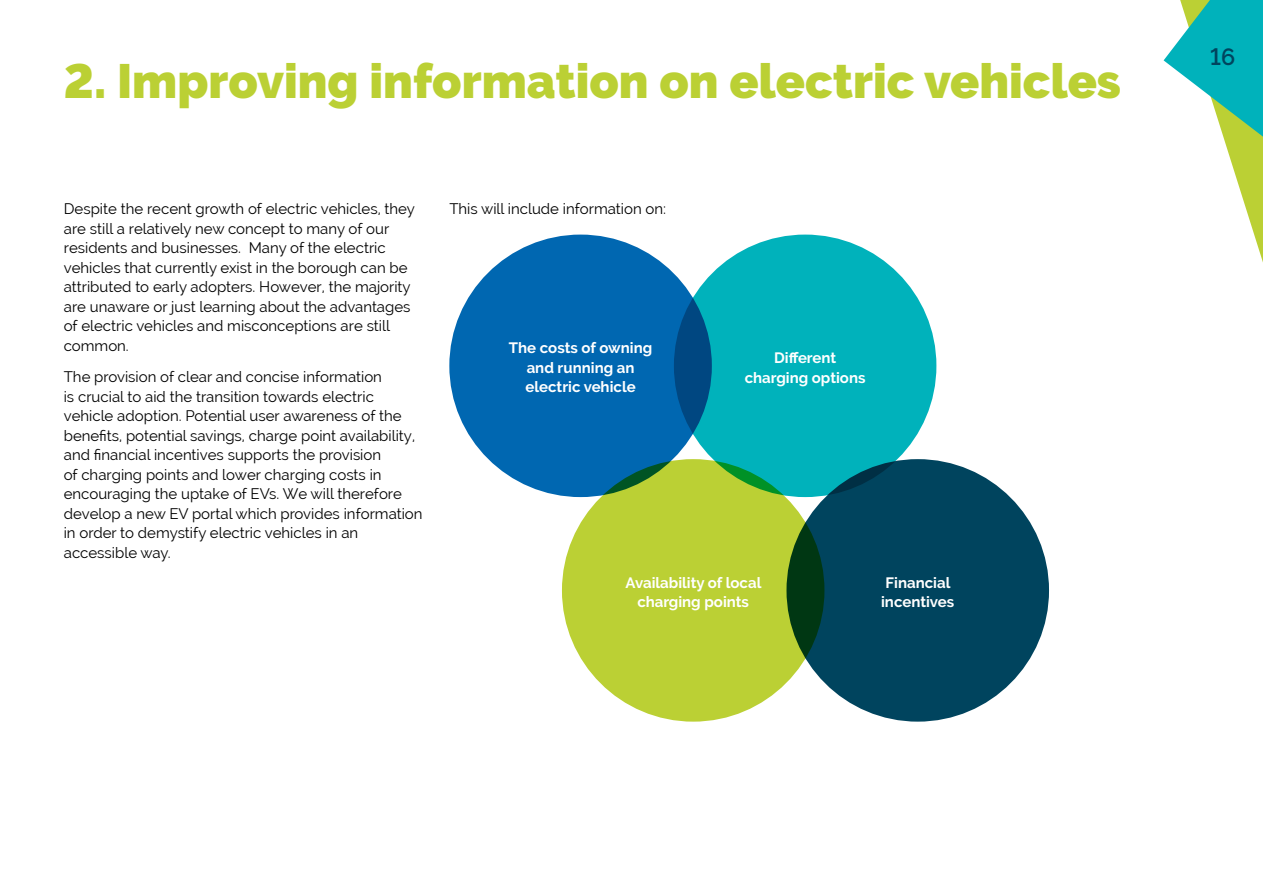
<style>
.page{position:relative;width:1263px;height:893px;background:#fff}
.page>*{position:absolute;margin:0;border:0;box-sizing:border-box;transform-origin:0 0}
.t1{font:900 48px "Raleway";color:#bbd034}
.t2{font:600 23.4px "Raleway";color:#00445e}
.body{font:15px/19.5px "Raleway";color:#000}
.captions_and_highlig{font:700 15px/19.5px "Raleway";color:#fff;text-align:center}
</style>
<div class="page">
<svg style="left:1163px;top:0;width:100px;height:262px"></svg>
<div style="left:449px;top:235px;width:263px;height:262px;background:#0067b1;border-radius:50%"></div>
<div style="left:562px;top:459px;width:262px;height:263px;background:#bbd034;border-radius:50%"></div>
<div style="left:786px;top:459px;width:263px;height:263px;background:#00445e;border-radius:50%"></div>
<div style="left:674px;top:235px;width:262px;height:262px;background:#00b2bb;border-radius:50%"></div>
<p class="t1" style="left:64px;top:54px;width:1059px">2. Improving information on electric vehicles</p>
<p class="body" style="left:64px;top:199px;width:353px">Despite the recent growth of electric vehicles, they are still a relatively new concept to many of our residents and businesses. Many of the electric vehicles that currently exist in the borough can be attributed to early adopters. However, the majority are unaware or just learning about the advantages of electric vehicles and misconceptions are still common.</p>
<p class="body" style="left:64px;top:367px;width:360px">The provision of clear and concise information<br>is crucial to aid the transition towards electric vehicle adoption. Potential user awareness of the benefits, potential savings, charge point availability, and financial incentives supports the provision<br>of charging points and lower charging costs in encouraging the uptake of EVs. We will therefore develop a new EV portal which provides information in order to demystify electric vehicles in an accessible way.</p>
<p class="body" style="left:449px;top:199px;width:218px">This will include information on:</p>
<p class="captions_and_highlig" style="left:509px;top:338px;width:145px">The costs of owning and running an electric vehicle</p>
<p class="captions_and_highlig" style="left:745px;top:348px;width:122px">Different charging options</p>
<p class="captions_and_highlig" style="left:625px;top:573px;width:138px">Availability of local charging points</p>
<p class="captions_and_highlig" style="left:881px;top:573px;width:75px;text-align:left">Financial incentives</p>
<h2 class="t2" style="left:1210px;top:44px;width:27px">16</h2>
</div>
